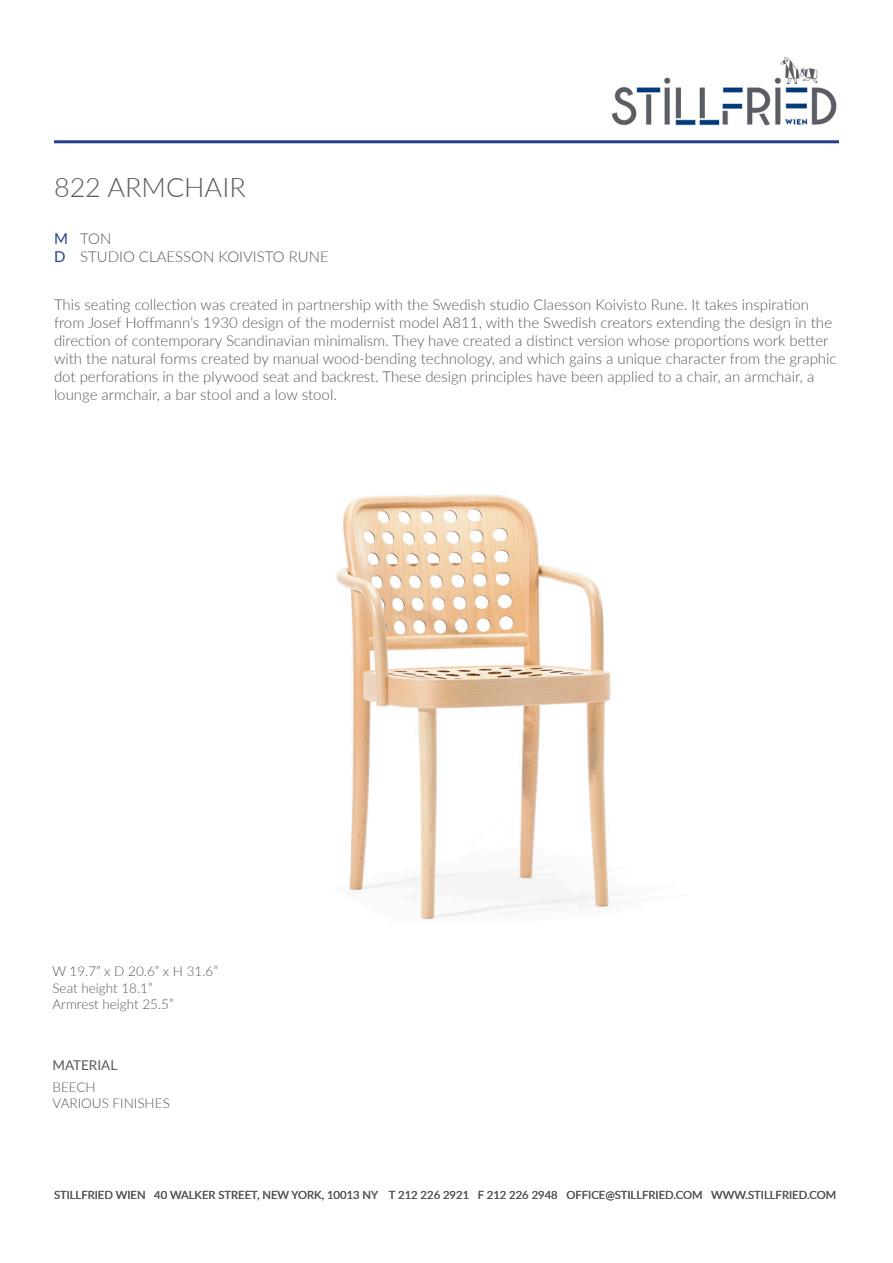
<style>
.page{position:relative;width:893px;height:1263px;background:#fff}
.page>*{position:absolute;margin:0;border:0;box-sizing:border-box;transform-origin:0 0}
.t1{font:300 27px "Lato";color:#58595b}
.t2{font:300 15px/18px "Lato";color:#59595b}
.t3{font:300 15px "Lato";color:#58595b}
.t4{font:15px "Lato";color:#253f8e}
.t5{font:300 13.5px/16.2px "Lato";color:#57585a}
.t6{font:13.5px "Lato";color:#57585a}
.t7{font:11.25px "Lato";color:#57585a}
</style>
<div class="page">
<img style="left:611px;top:57px;width:226px;height:69px">
<hr style="left:54px;top:140px;width:785px;height:3px;background:#253f8e">
<img style="left:336px;top:494px;width:275px;height:426px">
<p class="t1" style="left:54px;top:168px;width:193px">822 ARMCHAIR</p>
<p class="t4" style="left:54px;top:227px;width:15px">M</p>
<p class="t4" style="left:54px;top:245px;width:13px">D</p>
<p class="t2" style="left:54px;top:295px;width:784px">This seating collection was created in partnership with the Swedish studio Claesson Koivisto Rune. It takes inspiration from Josef Hoffmann’s 1930 design of the modernist model A811, with the Swedish creators extending the design in the direction of contemporary Scandinavian minimalism. They have created a distinct version whose proportions work better with the natural forms created by manual wood-bending technology, and which gains a unique character from the graphic dot perforations in the plywood seat and backrest. These design principles have been applied to a chair, an armchair, a lounge armchair, a bar stool and a low stool.</p>
<p class="t3" style="left:80px;top:228px;width:33px">TON</p>
<p class="t3" style="left:80px;top:246px;width:250px">STUDIO CLAESSON KOIVISTO RUNE</p>
<p class="t5" style="left:52px;top:963px;width:167px">W 19.7” x D 20.6” x H 31.6”</p>
<p class="t5" style="left:52px;top:979px;width:102px">Seat height 18.1”</p>
<p class="t5" style="left:52px;top:995px;width:123px">Armrest height 25.5”</p>
<p class="t6" style="left:52px;top:1056px;width:66px">MATERIAL</p>
<p class="t5" style="left:52px;top:1078px;width:119px">BEECH<br>VARIOUS FINISHES</p>
<p class="t7" style="left:54px;top:1187px;width:784px">STILLFRIED WIEN 40 WALKER STREET, NEW YORK, 10013 NY T 212 226 2921 F 212 226 2948 OFFICE@STILLFRIED.COM WWW.STILLFRIED.COM</p>
</div>
